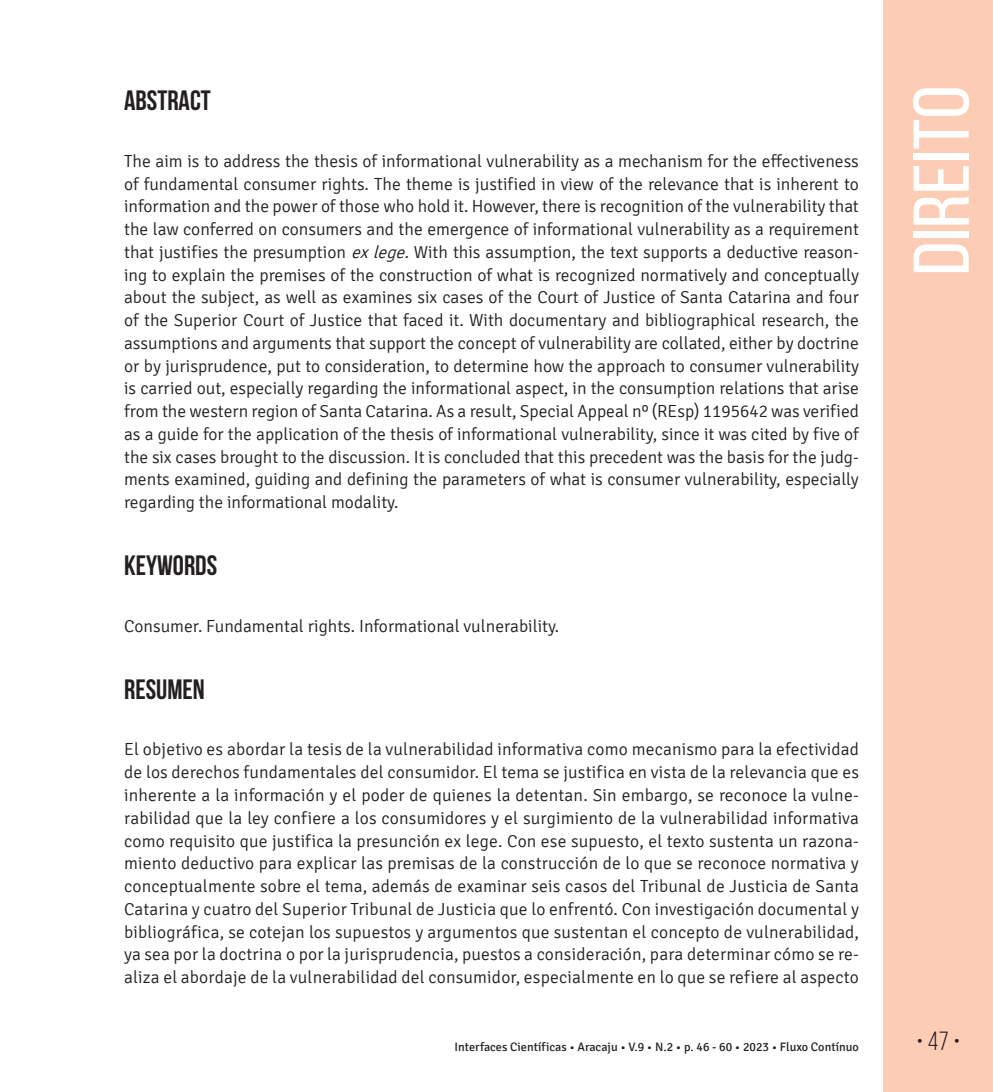
<style>
.page{position:relative;width:993px;height:1092px;background:#fff}
.page>*{position:absolute;margin:0;border:0;box-sizing:border-box;transform-origin:0 0}
.t1{font:78.75px "Bebas Neue";color:#fff;scale:1.09 1}
.t2{font:700 28px "Bebas Neue";color:#231f20}
.t3{font:26.25px "Bebas Neue";color:#231f20}
.t4{font:300 17.5px/22.8px "Signika";color:#231f20;text-align:justify}
.t5{font:12.25px "Signika";color:#231f20}
.s1{font-style:italic}
</style>
<div class="page">
<div style="left:883px;top:0;width:109px;height:1091px;background:#fcccb5"></div>
<h2 class="t2" style="left:124px;top:85px;width:88px">ABSTRACT</h2>
<p class="t4" style="left:124px;top:150px;width:736px">The aim is to address the thesis of informational vulnerability as a mechanism for the effectiveness of fundamental consumer rights. The theme is justified in view of the relevance that is inherent to information and the power of those who hold it. However, there is recognition of the vulnerability that the law conferred on consumers and the emergence of informational vulnerability as a requirement that justifies the presumption <span class="s1">exlege.</span>With this assumption, the text supports a deductive reason&shy;ing to explain the premises of the construction of what is recognized normatively and conceptually about the subject, as well as examines six cases of the Court of Justice of Santa Catarina and four of the Superior Court of Justice that faced it. With documentary and bibliographical research, the assumptions and arguments that support the concept of vulnerability are collated, either by doctrine or by jurisprudence, put to consideration, to determine how the approach to consumer vulnerability is carried out, especially regarding the informational aspect, in the consumption relations that arise from the western region of Santa Catarina. As a result, Special Appeal nº (REsp) 1195642 was verified as a guide for the application of the thesis of informational vulnerability, since it was cited by five of the six cases brought to the discussion. It is concluded that this precedent was the basis for the judg&shy;ments examined, guiding and defining the parameters of what is consumer vulnerability, especially regarding the informational modality.</p>
<h2 class="t2" style="left:124px;top:550px;width:94px">KEYWORDS</h2>
<p class="t4" style="left:124px;top:615px;width:436px">Consumer. Fundamental rights. Informational vulnerability.</p>
<h2 class="t2" style="left:124px;top:674px;width:82px">RESUMEN</h2>
<p class="t4" style="left:124px;top:738px;width:736px">El objetivo es abordar la tesis de la vulnerabilidad informativa como mecanismo para la efectividad de los derechos fundamentales del consumidor. El tema se justifica en vista de la relevancia que es inherente a la información y el poder de quienes la detentan. Sin embargo, se reconoce la vulne&shy;rabilidad que la ley confiere a los consumidores y el surgimiento de la vulnerabilidad informativa como requisito que justifica la presunción ex lege. Con ese supuesto, el texto sustenta un razona&shy;miento deductivo para explicar las premisas de la construcción de lo que se reconoce normativa y conceptualmente sobre el tema, además de examinar seis casos del Tribunal de Justicia de Santa Catarina y cuatro del Superior Tribunal de Justicia que lo enfrentó. Con investigación documental y bibliográfica, se cotejan los supuestos y argumentos que sustentan el concepto de vulnerabilidad, ya sea por la doctrina o por la jurisprudencia, puestos a consideración, para determinar cómo se re&shy;aliza el abordaje de la vulnerabilidad del consumidor, especialmente en lo que se refiere al aspecto</p>
<h1 class="t1" style="left:898px;top:275px;width:176px;rotate:-90deg">Direito</h1>
<p class="t5" style="left:454px;top:1040px;width:405px">Interfaces Científicas • Aracaju • V.9 • N.2 • p. 46 - 60 • 2023 • Fluxo Contínuo</p>
<h3 class="t3" style="left:916px;top:1026px;width:45px">• 47 •</h3>
</div>
